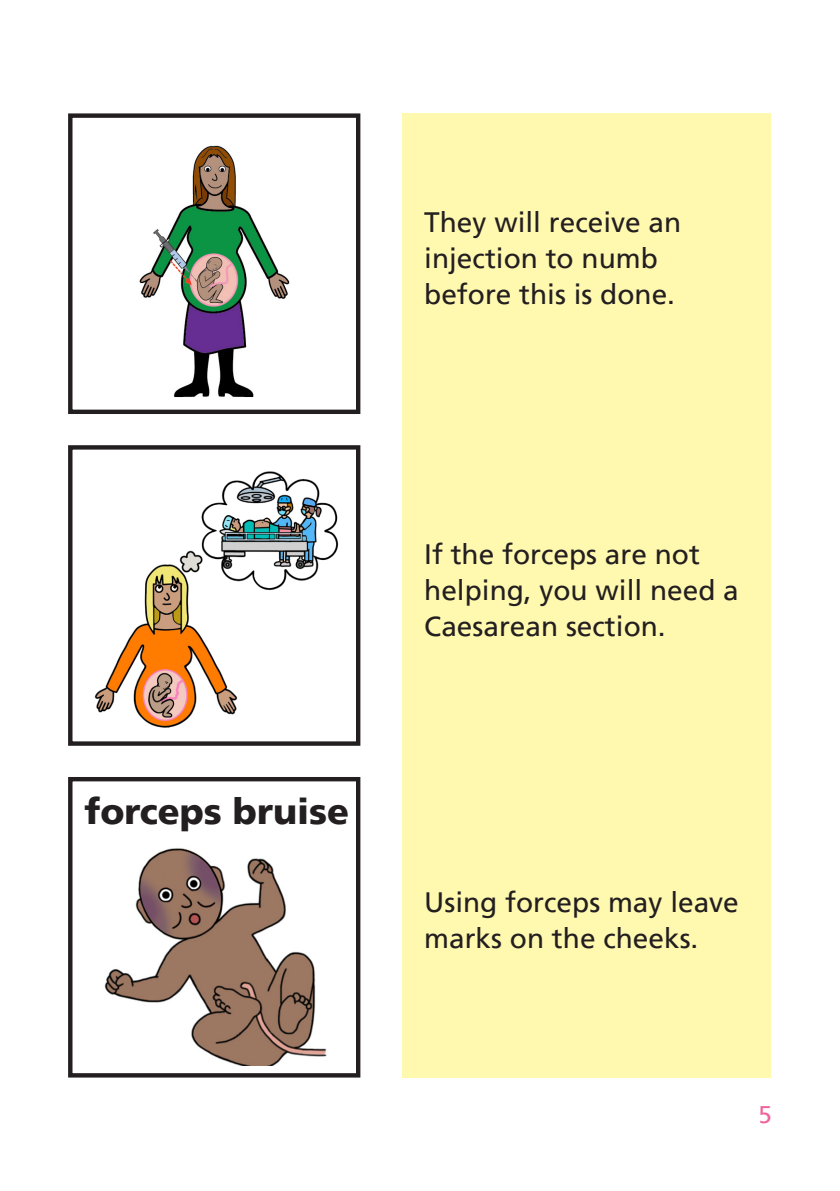
<style>
.page{position:relative;width:840px;height:1191px;background:#fff}
.page>*{position:absolute;margin:0;border:0;box-sizing:border-box;transform-origin:0 0}
.Body_Text{font:900 36px "Frutiger LT";color:#231f20}
.Body_Text-2{font:28px/36px "Frutiger LT";color:#231f20}
.t1{font:24px "Frutiger LT";color:#f0639c}
</style>
<div class="page">
<div style="left:401px;top:113px;width:369px;height:964px;background:#fff9b0"></div>
<div style="left:68px;top:113px;width:292px;height:301px;border:4px solid #231f20"></div>
<div style="left:68px;top:445px;width:292px;height:301px;border:4px solid #231f20"></div>
<img style="left:104px;top:848px;width:223px;height:217px">
<img style="left:94px;top:471px;width:245px;height:257px">
<div style="left:68px;top:777px;width:292px;height:300px;border:4px solid #231f20"></div>
<img style="left:139px;top:145px;width:151px;height:252px">
<p class="Body_Text-2" style="left:424px;top:205px;width:258px">They will receive an injection to numb before this is done.</p>
<p class="Body_Text" style="left:84px;top:790px;width:266px">forceps bruise</p>
<p class="Body_Text-2" style="left:424px;top:536px;width:316px">If the forceps are not helping, you will need a<br>Caesarean section.</p>
<p class="Body_Text-2" style="left:424px;top:884px;width:316px">Using forceps may leave marks on the cheeks.</p>
<p class="t1" style="left:758px;top:1101px;width:15px">5</p>
</div>
